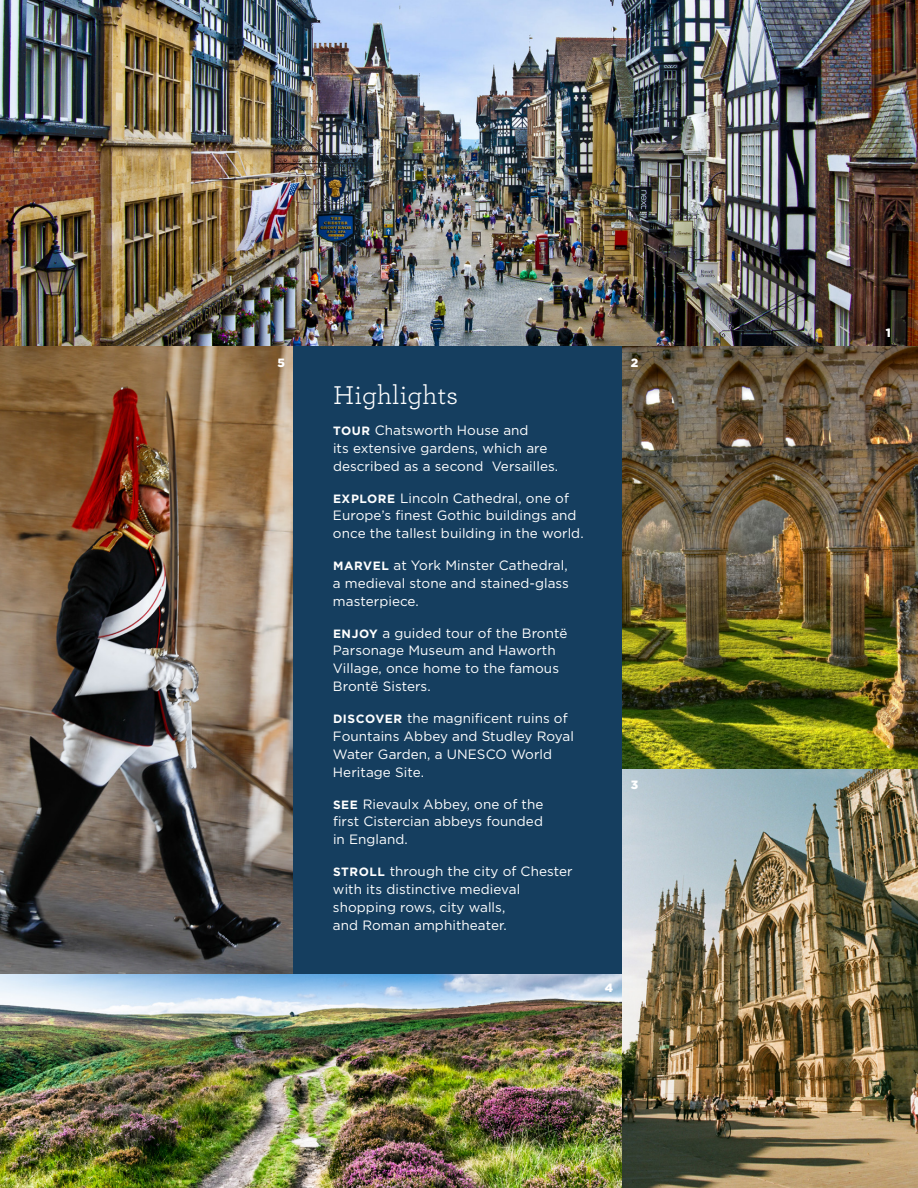
<style>
.page{position:relative;width:918px;height:1188px;background:#fff}
.page>*{position:absolute;margin:0;border:0;box-sizing:border-box;transform-origin:0 0}
.t1{font:27px "Archer";letter-spacing:.005em;color:#fff}
.t2{font:13.5px/18px "Gotham";letter-spacing:.005em;color:#fff}
.t3{font:900 12px "Gotham";color:#fff}
.s1{font-weight:700;font-size:12px}
</style>
<div class="page">
<img style="left:622px;top:346px;width:296px;height:423px">
<img style="left:0;top:346px;width:294px;height:628px">
<div style="left:294px;top:345px;width:328px;height:629px;background:#153e5f"></div>
<img style="left:0;top:974px;width:622px;height:214px">
<img style="left:622px;top:770px;width:296px;height:418px">
<img style="left:0;top:0;width:918px;height:346px">
<p class="t3" style="left:278px;top:354px;width:9px">5</p>
<h1 class="t1" style="left:333px;top:376px;width:126px">Highlights</h1>
<p class="t2" style="left:333px;top:421px;width:227px"><span class="s1">TOUR</span> Chatsworth House and<br>its extensive gardens, which are described as a second Versailles.</p>
<p class="t2" style="left:333px;top:488px;width:252px"><span class="s1">EXPLORE</span> Lincoln Cathedral, one of<br>Europe’s finest Gothic buildings and once the tallest building in the world.</p>
<p class="t2" style="left:333px;top:556px;width:237px;text-align:justify"><span class="s1">MARVEL</span> at York Minster Cathedral, a medieval stone and stained-glass masterpiece.</p>
<p class="t2" style="left:333px;top:623px;width:236px"><span class="s1">ENJOY</span> a guided tour of the Brontë<br>Parsonage Museum and Haworth<br>Village, once home to the famous<br>Brontë Sisters.</p>
<p class="t2" style="left:333px;top:709px;width:242px"><span class="s1">DISCOVER</span> the magnificent ruins of<br>Fountains Abbey and Studley Royal<br>Water Garden, a UNESCO World<br>Heritage Site.</p>
<p class="t2" style="left:333px;top:794px;width:212px;text-align:justify"><span class="s1">SEE</span> Rievaulx Abbey, one of the first Cistercian abbeys founded in England.</p>
<p class="t2" style="left:333px;top:862px;width:241px"><span class="s1">STROLL</span> through the city of Chester with its distinctive medieval shopping rows, city walls,<br>and Roman amphitheater.</p>
<p class="t3" style="left:631px;top:354px;width:9px">2</p>
<p class="t3" style="left:631px;top:777px;width:9px">3</p>
<p class="t3" style="left:605px;top:980px;width:10px">4</p>
<p class="t3" style="left:886px;top:325px;width:7px">1</p>
</div>
